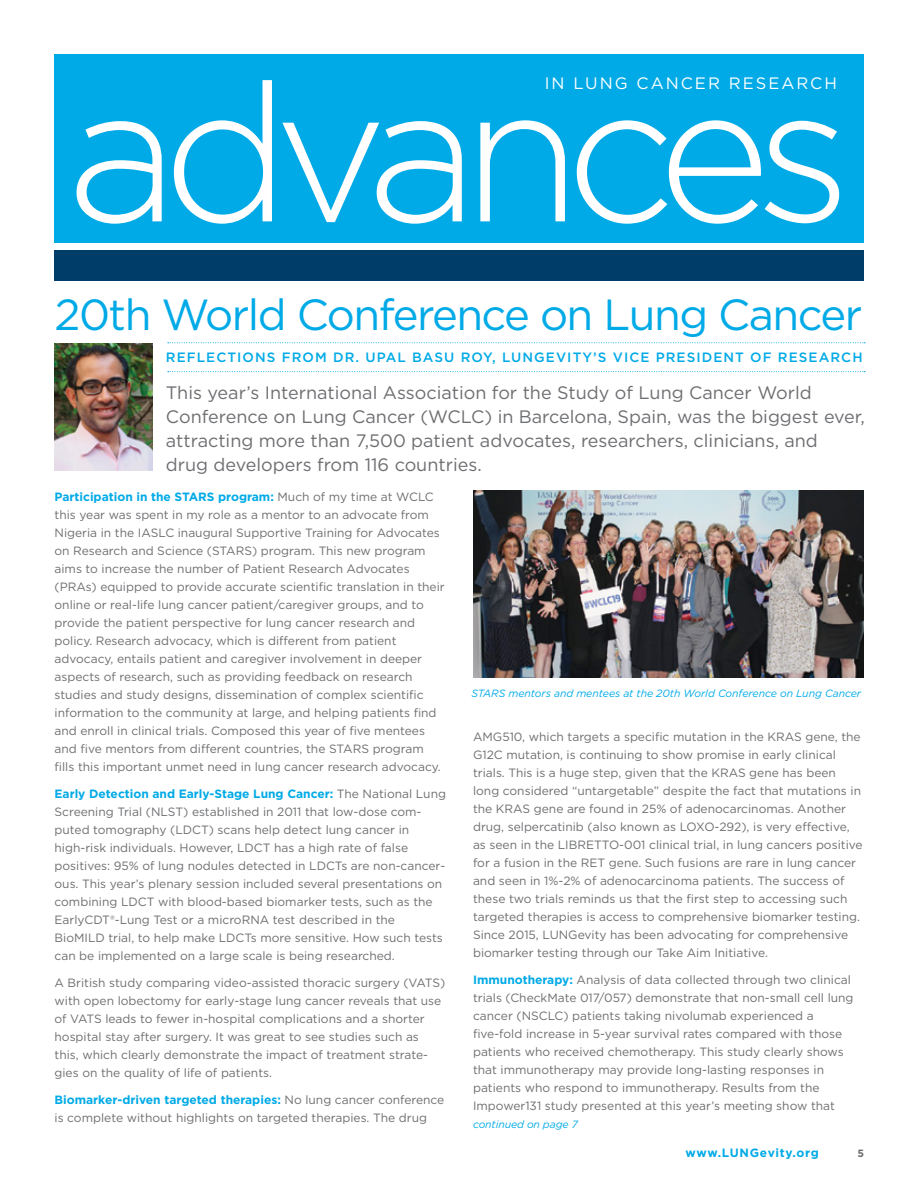
<style>
.page{position:relative;width:918px;height:1188px;background:#fff}
.page>*{position:absolute;margin:0;border:0;box-sizing:border-box;transform-origin:0 0}
.t1{font:300 193.5px "Gotham";letter-spacing:-.08em;color:#fff}
.t2{font:43.5px "Gotham";letter-spacing:-.035em;color:#00aae7}
.t3{font:18px/24px "Gotham";color:#6d6e71}
.t4{font:16.5px "Gotham";letter-spacing:.12em;color:#fff}
.t5{font:500 13.5px "Gotham";letter-spacing:.08em;color:#00aae7}
.t6{font:12px/18px "Gotham";color:#6d6e71}
.t7{font:700 12px "Gotham";letter-spacing:.06em;color:#00aae7}
.t8{font:italic 10.5px "Gotham";letter-spacing:-.005em;color:#00aae7}
.t9{font:700 10.5px "Gotham";color:#6d6e71}
.s1{font-weight:700;color:#00aae7}
</style>
<div class="page">
<div style="left:54px;top:54px;width:810px;height:189px;background:#00aae7"></div>
<div style="left:54px;top:250px;width:810px;height:30px;background:#003e69"></div>
<svg style="left:168px;top:342px;width:697px;height:1px"></svg>
<svg style="left:168px;top:371px;width:697px;height:1px"></svg>
<img style="left:54px;top:343px;width:98px;height:128px">
<img style="left:473px;top:490px;width:391px;height:187px">
<h3 class="t4" style="left:545px;top:73px;width:294px">IN LUNG CANCER RESEARCH</h3>
<h1 class="t1" style="left:67px;top:31px;width:786px">advances</h1>
<h2 class="t2" style="left:55px;top:287px;width:809px">20th World Conference on Lung Cancer</h2>
<p class="t5" style="left:166px;top:348px;width:698px">REFLECTIONS FROM DR. UPAL BASU ROY, LUNGEVITY’S VICE PRESIDENT OF RESEARCH</p>
<p class="t3" style="left:166px;top:380px;width:701px">This year’s International Association for the Study of Lung Cancer World Conference on Lung Cancer (WCLC) in Barcelona, Spain, was the biggest ever, attracting more than 7,500 patient advocates, researchers, clinicians, and<br>drug developers from 116 countries.</p>
<p class="t6" style="left:55px;top:487px;width:392px"><span class="s1">Participation in the STARS program:</span> Much of my time at WCLC this year was spent in my role as a mentor to an advocate from Nigeria in the IASLC inaugural Supportive Training for Advocates on Research and Science (STARS) program. This new program aims to increase the number of Patient Research Advocates (PRAs) equipped to provide accurate scientific translation in their online or real-life lung cancer patient/caregiver groups, and to provide the patient perspective for lung cancer research and policy. Research advocacy, which is different from patient advocacy, entails patient and caregiver involvement in deeper aspects of research, such as providing feedback on research studies and study designs, dissemination of complex scientific information to the community at large, and helping patients find and enroll in clinical trials. Composed this year of five mentees and five mentors from different countries, the STARS program fills this important unmet need in lung cancer research advocacy.</p>
<p class="t6" style="left:55px;top:784px;width:393px"><span class="s1">Early Detection and Early-Stage Lung Cancer:</span> The National Lung Screening Trial (NLST) established in 2011 that low-dose com&shy;puted tomography (LDCT) scans help detect lung cancer in high-risk individuals. However, LDCT has a high rate of false positives: 95% of lung nodules detected in LDCTs are non-cancer&shy;ous. This year’s plenary session included several presentations on combining LDCT with blood-based biomarker tests, such as the EarlyCDT®-Lung Test or a microRNA test described in the BioMILD trial, to help make LDCTs more sensitive. How such tests can be implemented on a large scale is being researched.</p>
<p class="t6" style="left:55px;top:973px;width:392px">A British study comparing video-assisted thoracic surgery (VATS) with open lobectomy for early-stage lung cancer reveals that use of VATS leads to fewer in-hospital complications and a shorter hospital stay after surgery. It was great to see studies such as this, which clearly demonstrate the impact of treatment strate&shy;gies on the quality of life of patients.</p>
<p class="t6" style="left:55px;top:1090px;width:391px"><span class="s1">Biomarker-driven targeted therapies:</span> No lung cancer conference is complete without highlights on targeted therapies. The drug</p>
<p class="t8" style="left:471px;top:686px;width:391px">STARS mentors and mentees at the 20th World Conference on Lung Cancer</p>
<p class="t6" style="left:473px;top:727px;width:391px">AMG510, which targets a specific mutation in the KRAS gene, the G12C mutation, is continuing to show promise in early clinical trials. This is a huge step, given that the KRAS gene has been long considered “untargetable” despite the fact that mutations in the KRAS gene are found in 25% of adenocarcinomas. Another drug, selpercatinib (also known as LOXO-292), is very effective, as seen in the LIBRETTO-001 clinical trial, in lung cancers positive for a fusion in the RET gene. Such fusions are rare in lung cancer and seen in 1%-2% of adenocarcinoma patients. The success of these two trials reminds us that the first step to accessing such targeted therapies is access to comprehensive biomarker testing.<br>Since 2015, LUNGevity has been advocating for comprehensive biomarker testing through our Take Aim Initiative.</p>
<p class="t6" style="left:473px;top:970px;width:382px"><span class="s1">Immunotherapy:</span> Analysis of data collected through two clinical trials (CheckMate 017/057) demonstrate that non-small cell lung cancer (NSCLC) patients taking nivolumab experienced a five-fold increase in 5-year survival rates compared with those patients who received chemotherapy. This study clearly shows that immunotherapy may provide long-lasting responses in patients who respond to immunotherapy. Results from the Impower131 study presented at this year’s meeting show that</p>
<p class="t8" style="left:473px;top:1118px;width:106px">continued on page 7</p>
<p class="t7" style="left:686px;top:1145px;width:135px">www.LUNGevity.org</p>
<p class="t9" style="left:857px;top:1146px;width:8px">5</p>
</div>
